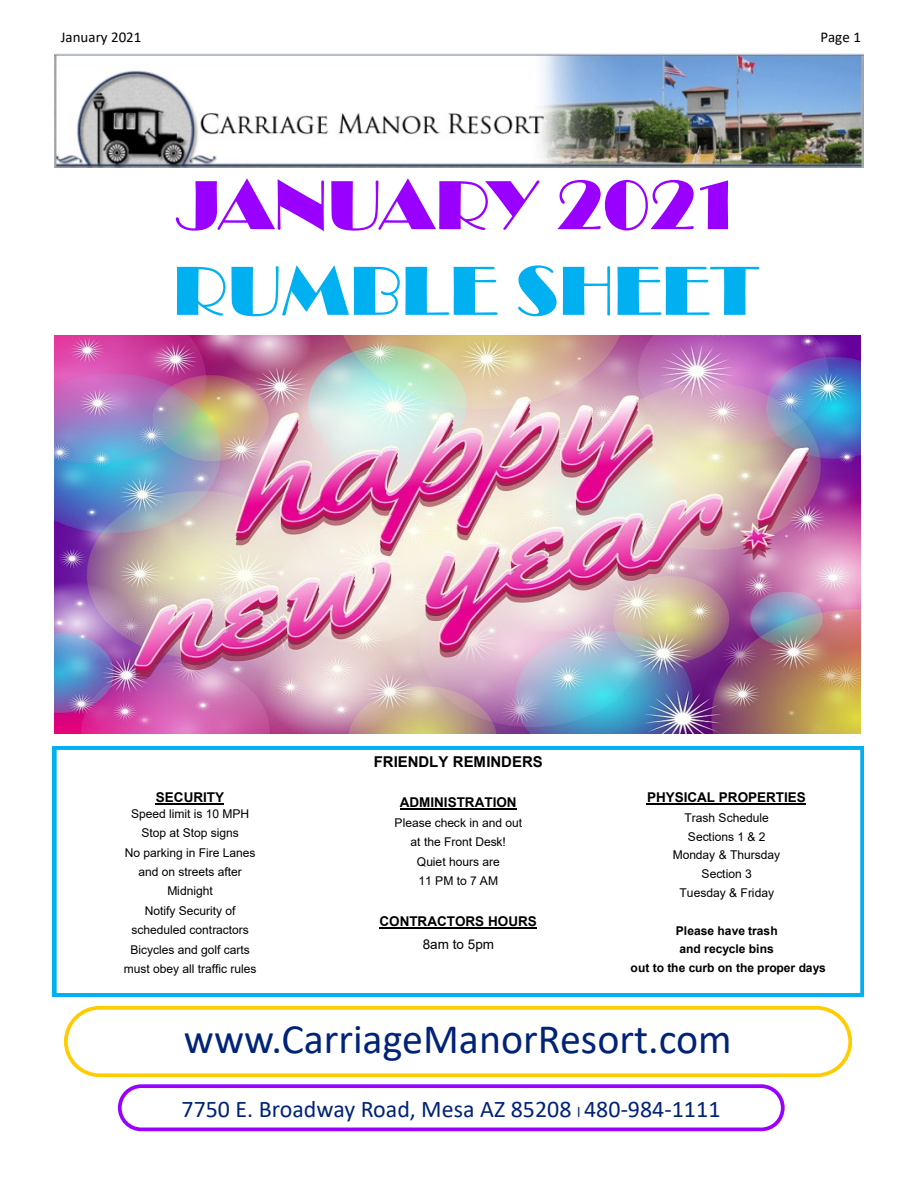
<style>
.page{position:relative;width:918px;height:1188px;background:#fff}
.page>*{position:absolute;margin:0;border:0;box-sizing:border-box;transform-origin:0 0}
.t1{font:72px/85.7px "Broadway";color:#90f}
.t2{font:42px "Calibri";color:#002378}
.t3{font:24px "Calibri";color:#002378}
.t4{font:700 15px "Arial";color:#000}
.t5{font:15px "Calibri";color:#000}
.t6{font:700 13.5px/22.8px "Arial";color:#000;text-align:center}
.t7{font:12.15px "Arial";color:#000}
.t8{font:12px/19.5px "Arial";letter-spacing:-.005em;color:#000;text-align:center}
.t9{font:700 12px/18.8px "Arial";color:#000;text-align:center}
.s1{color:#00b0f0}
.s2{font-weight:400}
.s3{font-size:15px}
</style>
<div class="page">
<img style="left:54px;top:54px;width:810px;height:114px">
<svg style="left:53px;top:746px;width:811px;height:251px"></svg>
<hr style="left:156px;top:803px;width:68px;height:2px;background:#000">
<hr style="left:400px;top:808px;width:117px;height:2px;background:#000">
<hr style="left:379px;top:927px;width:158px;height:1px;background:#000">
<hr style="left:647px;top:803px;width:159px;height:2px;background:#000">
<svg style="left:64px;top:1006px;width:788px;height:71px"></svg>
<svg style="left:118px;top:1084px;width:667px;height:47px"></svg>
<img style="left:54px;top:336px;width:807px;height:397px">
<p class="t5" style="left:61px;top:27px;width:82px">January 2021</p>
<p class="t5" style="left:820px;top:27px;width:42px">Page 1</p>
<p class="t1" style="left:173px;top:162px;width:588px">JANUARY 2021<br><span class="s1">RUMBLE SHEET</span></p>
<p class="t6" style="left:156px;top:786px;width:70px">SECURITY</p>
<p class="t8" style="left:125px;top:804px;width:132px">Speed limit is 10 MPH<br>Stop at Stop signs<br>No parking in Fire Lanes and on streets after</p>
<p class="t7" style="left:167px;top:883px;width:47px">Midnight</p>
<p class="t8" style="left:124px;top:901px;width:134px">Notify Security of scheduled contractors<br>Bicycles and golf carts must obey all traffic rules</p>
<p class="t4" style="left:374px;top:751px;width:171px">FRIENDLY REMINDERS</p>
<p class="t6" style="left:400px;top:791px;width:118px">ADMINISTRATION</p>
<p class="t8" style="left:395px;top:813px;width:129px">Please check in and out at the Front Desk!<br>Quiet hours are</p>
<p class="t7" style="left:419px;top:873px;width:81px">11 PM to 7 AM</p>
<p class="t6" style="left:380px;top:910px;width:159px">CONTRACTORS HOURS<br><span class="s2">8am to 5pm</span></p>
<p class="t6" style="left:647px;top:786px;width:160px">PHYSICAL PROPERTIES</p>
<p class="t8" style="left:673px;top:808px;width:109px;line-height:18.8px">Trash Schedule<br>Sections 1 &amp; 2<br>Monday &amp; Thursday<br>Section 3</p>
<p class="t7" style="left:680px;top:884px;width:96px">Tuesday &amp; Friday</p>
<p class="t9" style="left:631px;top:921px;width:197px">Please have trash<br>and recycle bins<br>out to the curb on the proper days</p>
<p class="t2" style="left:184px;top:1010px;width:549px">www.CarriageManorResort.com</p>
<p class="t3" style="left:182px;top:1092px;width:540px">7750 E. Broadway Road, Mesa AZ 85208 <span class="s3">l</span> 480-984-1111</p>
</div>
